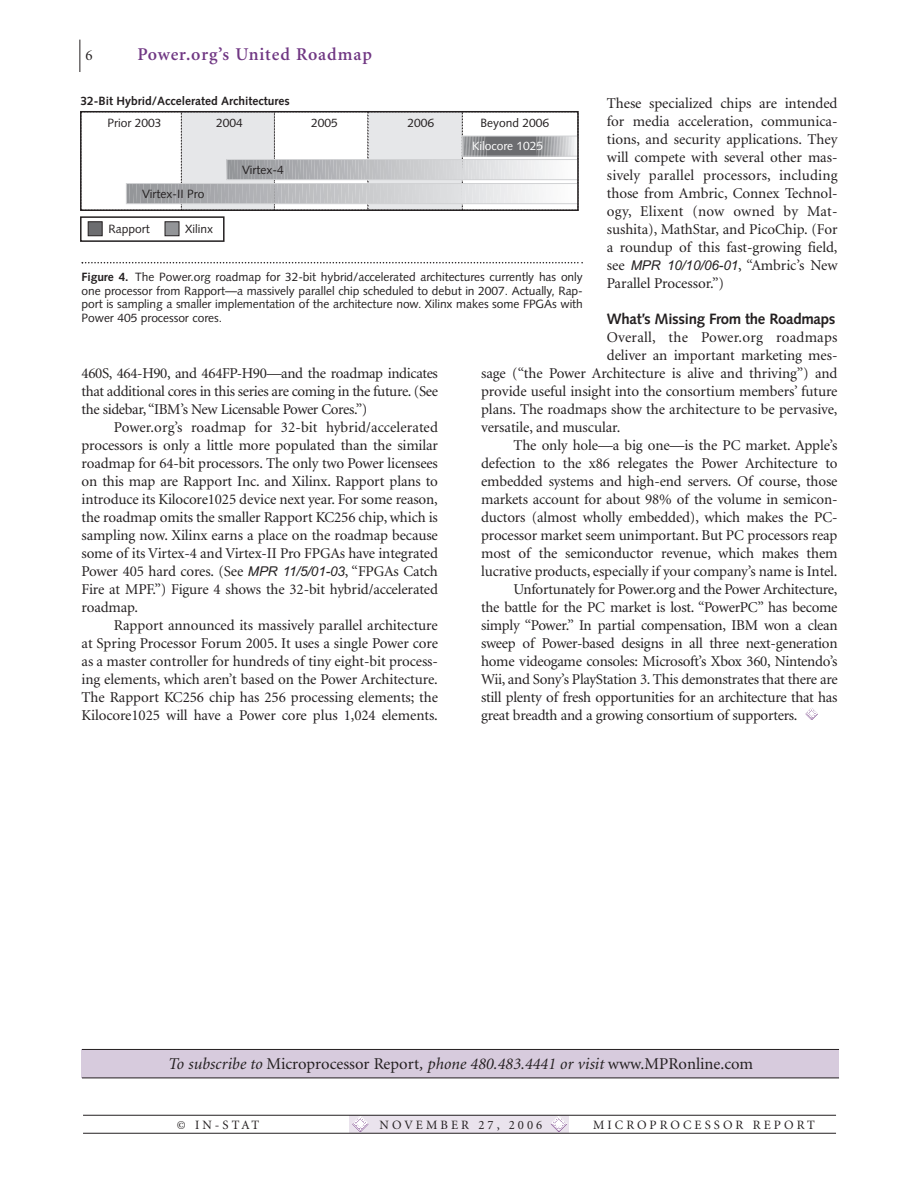
<style>
.page{position:relative;width:918px;height:1188px;background:#fff}
.page>*{position:absolute;margin:0;border:0;box-sizing:border-box;transform-origin:0 0}
.t1{font:600 18px "Minion";letter-spacing:.05em;color:#703783}
.t2{font:italic 16.5px "Minion";color:#231f20}
.t3{font:15px/18px "Minion";letter-spacing:-.01em;color:#231f20;text-align:justify}
.t4{font:700 15px "Syntax";letter-spacing:-.02em;color:#231f20}
.t5{font:15px "Minion";letter-spacing:.015em;color:#231f20}
.t6{font:12.75px "Minion";letter-spacing:.24em;color:#231f20}
.t7{font:12px/13.5px "Syntax";color:#231f20;text-align:justify}
.t8{font:700 12px "Syntax";color:#231f20}
.t9{font:12px "Syntax";color:#fff}
.s1{font-family:"Arial Italic MS";font-size:13.5px}
.s2{font-weight:700}
.s3{font-style:normal}
</style>
<div class="page">
<div style="left:350px;top:1116px;width:219px;height:17px;background:#eae3ed"></div>
<svg style="left:551px;top:1117px;width:16px;height:15px"></svg>
<svg style="left:352px;top:1117px;width:16px;height:15px"></svg>
<hr style="left:80px;top:40px;width:1px;height:32px;background:#231f20">
<svg style="left:806px;top:708px;width:12px;height:12px"></svg>
<hr style="left:83px;top:1115px;width:753px;height:1px;background:#231f20">
<hr style="left:83px;top:1133px;width:753px;height:1px;background:#231f20">
<div style="left:82px;top:1050px;width:757px;height:28px;background:#d7cbdd"></div>
<hr style="left:82px;top:1049px;width:757px;height:1px;background:#231f20">
<hr style="left:82px;top:1078px;width:757px;height:1px;background:#231f20">
<svg style="left:82px;top:262px;width:501px;height:1px"></svg>
<div style="left:181px;top:112px;width:94px;height:98px;background:#e6e7e9"></div>
<div style="left:81px;top:112px;width:101px;height:98px;background:#fff;border:1px dashed #231f20"></div>
<div style="left:274px;top:112px;width:94px;height:98px;background:#fff"></div>
<div style="left:368px;top:112px;width:95px;height:98px;background:#e6e7e9"></div>
<div style="left:462px;top:112px;width:116px;height:98px;background:#fff;border:1px dashed #231f20"></div>
<div style="left:80px;top:216px;width:145px;height:26px;border:2px solid #231f20"></div>
<div style="left:88px;top:222px;width:14px;height:14px;background:#6c6d70;border:1px solid #231f20"></div>
<div style="left:165px;top:222px;width:14px;height:14px;background:#939598;border:1px solid #231f20"></div>
<svg style="left:126px;top:136px;width:450px;height:68px"></svg>
<div style="left:227px;top:159px;width:351px;height:21px;border:1px solid #d1d2d4"></div>
<div style="left:80px;top:111px;width:499px;height:100px;border:2px solid #231f20"></div>
<p class="t3" style="left:86px;top:47px;width:9px">6</p>
<p class="t1" style="left:137px;top:47px;width:236px">Power.org’s United Roadmap</p>
<p class="t8" style="left:81px;top:96px;width:211px">32-Bit Hybrid/Accelerated Architectures</p>
<p class="t7" style="left:107px;top:117px;width:56px">Prior 2003</p>
<p class="t7" style="left:216px;top:117px;width:28px">2004</p>
<p class="t7" style="left:311px;top:117px;width:28px">2005</p>
<p class="t7" style="left:408px;top:117px;width:28px">2006</p>
<p class="t7" style="left:480px;top:117px;width:70px">Beyond 2006</p>
<p class="t9" style="left:472px;top:141px;width:73px">Kilocore 1025</p>
<p class="t3" style="left:607px;top:95px;width:232px">These specialized chips are intended for media acceleration, communica&shy;tions, and security applications. They will compete with several other mas&shy;sively parallel processors, including those from Ambric, Connex Technol&shy;ogy, Elixent (now owned by Mat&shy;sushita), MathStar, and PicoChip. (For a roundup of this fast-growing field, see <span class="s1">MPR 10/10/06-01</span>, “Ambric’s New Parallel Processor.”)</p>
<p class="t4" style="left:607px;top:313px;width:230px">What’s Missing From the Roadmaps</p>
<p class="t5" style="left:607px;top:331px;width:232px">Overall, the Power.org roadmaps</p>
<p class="t3" style="left:607px;top:347px;width:232px">deliver an important marketing mes-</p>
<p class="t3" style="left:481px;top:365px;width:358px">sage (“the Power Architecture is alive and thriving”) and</p>
<p class="t3" style="left:481px;top:383px;width:358px">provide useful insight into the consortium members’ future</p>
<p class="t3" style="left:481px;top:401px;width:358px">plans. The roadmaps show the architecture to be pervasive,</p>
<p class="t3" style="left:481px;top:419px;width:141px">versatile, and muscular.</p>
<p class="t3" style="left:514px;top:437px;width:326px">The only hole—a big one—is the PC market. Apple’s</p>
<p class="t3" style="left:481px;top:455px;width:358px">defection to the x86 relegates the Power Architecture to</p>
<p class="t3" style="left:481px;top:473px;width:358px">embedded systems and high-end servers. Of course, those</p>
<p class="t3" style="left:481px;top:491px;width:358px">markets account for about 98% of the volume in semicon-</p>
<p class="t3" style="left:481px;top:509px;width:358px">ductors (almost wholly embedded), which makes the PC-</p>
<p class="t3" style="left:481px;top:527px;width:358px">processor market seem unimportant. But PC processors reap</p>
<p class="t3" style="left:481px;top:545px;width:358px">most of the semiconductor revenue, which makes them</p>
<p class="t3" style="left:481px;top:563px;width:358px">lucrative products, especially if your company’s name is Intel.</p>
<p class="t3" style="left:514px;top:581px;width:326px">Unfortunately for Power.org and the Power Architecture,</p>
<p class="t3" style="left:481px;top:599px;width:358px">the battle for the PC market is lost. “PowerPC” has become</p>
<p class="t3" style="left:481px;top:617px;width:358px">simply “Power.” In partial compensation, IBM won a clean</p>
<p class="t3" style="left:481px;top:635px;width:358px">sweep of Power-based designs in all three next-generation</p>
<p class="t3" style="left:481px;top:653px;width:358px">home videogame consoles: Microsoft’s Xbox 360, Nintendo’s</p>
<p class="t3" style="left:481px;top:671px;width:358px">Wii, and Sony’s PlayStation 3. This demonstrates that there are</p>
<p class="t3" style="left:481px;top:689px;width:358px">still plenty of fresh opportunities for an architecture that has</p>
<p class="t3" style="left:481px;top:707px;width:318px">great breadth and a growing consortium of supporters.</p>
<p class="t7" style="left:242px;top:164px;width:43px">Virtex-4</p>
<p class="t7" style="left:142px;top:188px;width:64px">Virtex-II Pro</p>
<p class="t7" style="left:108px;top:223px;width:43px">Rapport</p>
<p class="t7" style="left:185px;top:223px;width:29px">Xilinx</p>
<p class="t7" style="left:82px;top:272px;width:503px"><span class="s2">Figure 4.</span> The Power.org roadmap for 32-bit hybrid/accelerated architectures currently has only one processor from Rapport—a massively parallel chip scheduled to debut in 2007. Actually, Rap&shy;port is sampling a smaller implementation of the architecture now. Xilinx makes some FPGAs with Power 405 processor cores.</p>
<p class="t3" style="left:82px;top:365px;width:358px">460S, 464-H90, and 464FP-H90—and the roadmap indicates that additional cores in this series are coming in the future. (See the sidebar, “IBM’s New Licensable Power Cores.”)</p>
<p class="t3" style="left:82px;top:419px;width:358px;text-indent:32px">Power.org’s roadmap for 32-bit hybrid/accelerated processors is only a little more populated than the similar roadmap for 64-bit processors. The only two Power licensees on this map are Rapport Inc. and Xilinx. Rapport plans to introduce its Kilocore1025 device next year. For some reason, the roadmap omits the smaller Rapport KC256 chip, which is sampling now. Xilinx earns a place on the roadmap because some of its Virtex-4 and Virtex-II Pro FPGAs have integrated Power 405 hard cores. (See <span class="s1">MPR 11/5/01-03</span>, “FPGAs Catch Fire at MPF.”) Figure 4 shows the 32-bit hybrid/accelerated roadmap.</p>
<p class="t3" style="left:82px;top:617px;width:358px;text-indent:32px">Rapport announced its massively parallel architecture at Spring Processor Forum 2005. It uses a single Power core as a master controller for hundreds of tiny eight-bit process&shy;ing elements, which aren’t based on the Power Architecture.<br>The Rapport KC256 chip has 256 processing elements; the Kilocore1025 will have a Power core plus 1,024 elements.</p>
<p class="t2" style="left:168px;top:1057px;width:587px">To subscribe to <span class="s3">Microprocessor Report</span>, phone 480.483.4441 or visit <span class="s3">www.MPRonline.com</span></p>
<p class="t6" style="left:177px;top:1120px;width:84px">© IN-STAT</p>
<p class="t6" style="left:380px;top:1120px;width:164px">NOVEMBER 27, 2006</p>
<p class="t6" style="left:593px;top:1120px;width:223px">MICROPROCESSOR REPORT</p>
</div>
